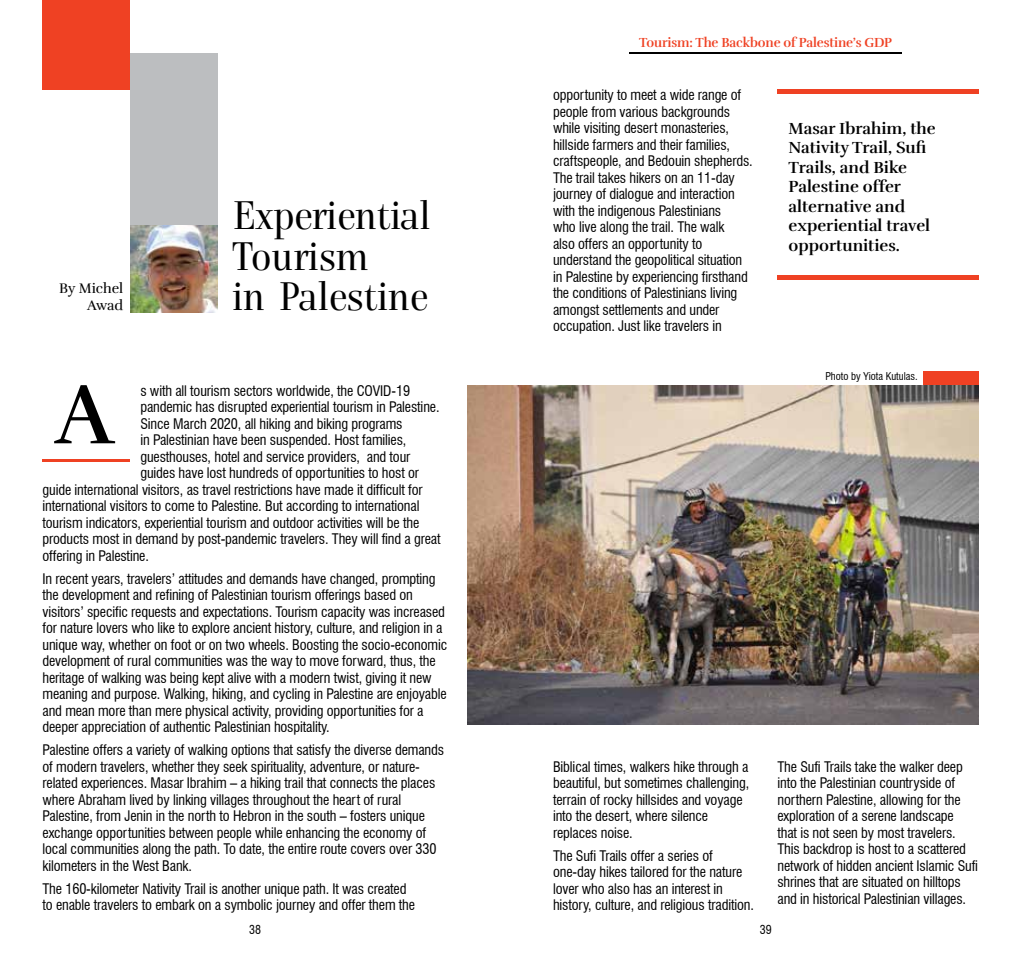
<style>
.page{position:relative;width:1021px;height:957px;background:#fff}
.page>*{position:absolute;margin:0;border:0;box-sizing:border-box;transform-origin:0 0}
.t1{font:700 87px "Rufina";color:#000;scale:.96 1}
.t2{font:300 40.5px/40.5px "Fortezza";letter-spacing:-.05em;color:#000;scale:.92 1}
.t3{font:700 16.5px/19.5px "Rufina";color:#000}
.t4{font:condensed 14.25px/16.5px "Swiss 721 BT";letter-spacing:-.01em;color:#000}
.t5{font:14.25px/17.2px "Rufina";color:#000;text-align:right}
.t6{font:700 13.5px "Rufina";letter-spacing:-.01em;color:#ef4123;scale:.96 1}
.t7{font:condensed 12px "Swiss 721 BT";color:#000}
.t8{font:condensed 10.5px "Swiss 721 BT";color:#000}
</style>
<div class="page">
<hr style="left:43px;top:459px;width:87px;height:3px;background:#ef4123">
<div style="left:130px;top:53px;width:88px;height:196px;background:#bcbec0"></div>
<div style="left:43px;top:0;width:87px;height:89px;background:#ef4123"></div>
<img style="left:130px;top:225px;width:88px;height:88px">
<hr style="left:629px;top:52px;width:272px;height:1px;background:#000">
<img style="left:468px;top:385px;width:510px;height:339px">
<div style="left:777px;top:89px;width:201px;height:5px;background:#ef4123"></div>
<hr style="left:777px;top:275px;width:201px;height:4px;background:#ef4123">
<div style="left:923px;top:372px;width:55px;height:13px;background:#ef4123"></div>
<p class="t5" style="left:59px;top:280px;width:66px">By Michel<br>Awad</p>
<h2 class="t2" style="left:231px;top:197px;width:219px">Experiential<br>Tourism<br>in Palestine</h2>
<p class="t4" style="left:140px;top:382px;width:271px">s with all tourism sectors worldwide, the COVID-19</p>
<p class="t4" style="left:140px;top:399px;width:301px">pandemic has disrupted experiential tourism in Palestine.</p>
<p class="t4" style="left:140px;top:415px;width:264px">Since March 2020, all hiking and biking programs</p>
<p class="t4" style="left:140px;top:432px;width:267px">in Palestinian have been suspended. Host families,</p>
<p class="t4" style="left:140px;top:448px;width:271px">guesthouses, hotel and service providers, and tour</p>
<p class="t4" style="left:140px;top:465px;width:280px">guides have lost hundreds of opportunities to host or</p>
<p class="t4" style="left:43px;top:481px;width:381px">guide international visitors, as travel restrictions have made it difficult for</p>
<p class="t4" style="left:43px;top:498px;width:378px">international visitors to come to Palestine. But according to international</p>
<p class="t4" style="left:43px;top:514px;width:378px">tourism indicators, experiential tourism and outdoor activities will be the</p>
<p class="t4" style="left:43px;top:531px;width:399px">products most in demand by post-pandemic travelers. They will find a great</p>
<p class="t4" style="left:43px;top:547px;width:108px">offering in Palestine.</p>
<p class="t4" style="left:43px;top:570px;width:406px">In recent years, travelers’ attitudes and demands have changed, prompting the development and refining of Palestinian tourism offerings based on visitors’ specific requests and expectations. Tourism capacity was increased for nature lovers who like to explore ancient history, culture, and religion in a unique way, whether on foot or on two wheels. Boosting the socio-economic development of rural communities was the way to move forward, thus, the heritage of walking was being kept alive with a modern twist, giving it new meaning and purpose. Walking, hiking, and cycling in Palestine are enjoyable and mean more than mere physical activity, providing opportunities for a deeper appreciation of authentic Palestinian hospitality.</p>
<p class="t4" style="left:43px;top:742px;width:403px">Palestine offers a variety of walking options that satisfy the diverse demands of modern travelers, whether they seek spirituality, adventure, or nature&shy;related experiences. Masar Ibrahim – a hiking trail that connects the places where Abraham lived by linking villages throughout the heart of rural Palestine, from Jenin in the north to Hebron in the south – fosters unique exchange opportunities between people while enhancing the economy of local communities along the path. To date, the entire route covers over 330 kilometers in the West Bank.</p>
<p class="t4" style="left:43px;top:880px;width:374px">The 160-kilometer Nativity Trail is another unique path. It was created to enable travelers to embark on a symbolic journey and offer them the</p>
<h1 class="t1" style="left:55px;top:361px;width:61px">A</h1>
<p class="t6" style="left:639px;top:34px;width:265px">Tourism: The Backbone of Palestine’s GDP</p>
<p class="t4" style="left:553px;top:87px;width:201px">opportunity to meet a wide range of people from various backgrounds while visiting desert monasteries, hillside farmers and their families, craftspeople, and Bedouin shepherds.<br>The trail takes hikers on an 11-day journey of dialogue and interaction with the indigenous Palestinians<br>who live along the trail. The walk<br>also offers an opportunity to understand the geopolitical situation in Palestine by experiencing firsthand the conditions of Palestinians living amongst settlements and under occupation. Just like travelers in</p>
<p class="t3" style="left:788px;top:118px;width:149px">Masar Ibrahim, the<br>Nativity Trail, Sufi<br>Trails, and Bike<br>Palestine offer alternative and experiential travel opportunities.</p>
<p class="t8" style="left:825px;top:370px;width:94px">Photo by Yiota Kutulas.</p>
<p class="t4" style="left:553px;top:758px;width:198px">Biblical times, walkers hike through a beautiful, but sometimes challenging, terrain of rocky hillsides and voyage into the desert, where silence replaces noise.</p>
<p class="t4" style="left:553px;top:847px;width:202px">The Sufi Trails offer a series of one-day hikes tailored for the nature lover who also has an interest in history, culture, and religious tradition.</p>
<p class="t4" style="left:777px;top:758px;width:202px">The Sufi Trails take the walker deep into the Palestinian countryside of northern Palestine, allowing for the exploration of a serene landscape<br>that is not seen by most travelers.<br>This backdrop is host to a scattered network of hidden ancient Islamic Sufi shrines that are situated on hilltops and in historical Palestinian villages.</p>
<p class="t7" style="left:249px;top:922px;width:13px">38</p>
<p class="t7" style="left:759px;top:922px;width:13px">39</p>
</div>
